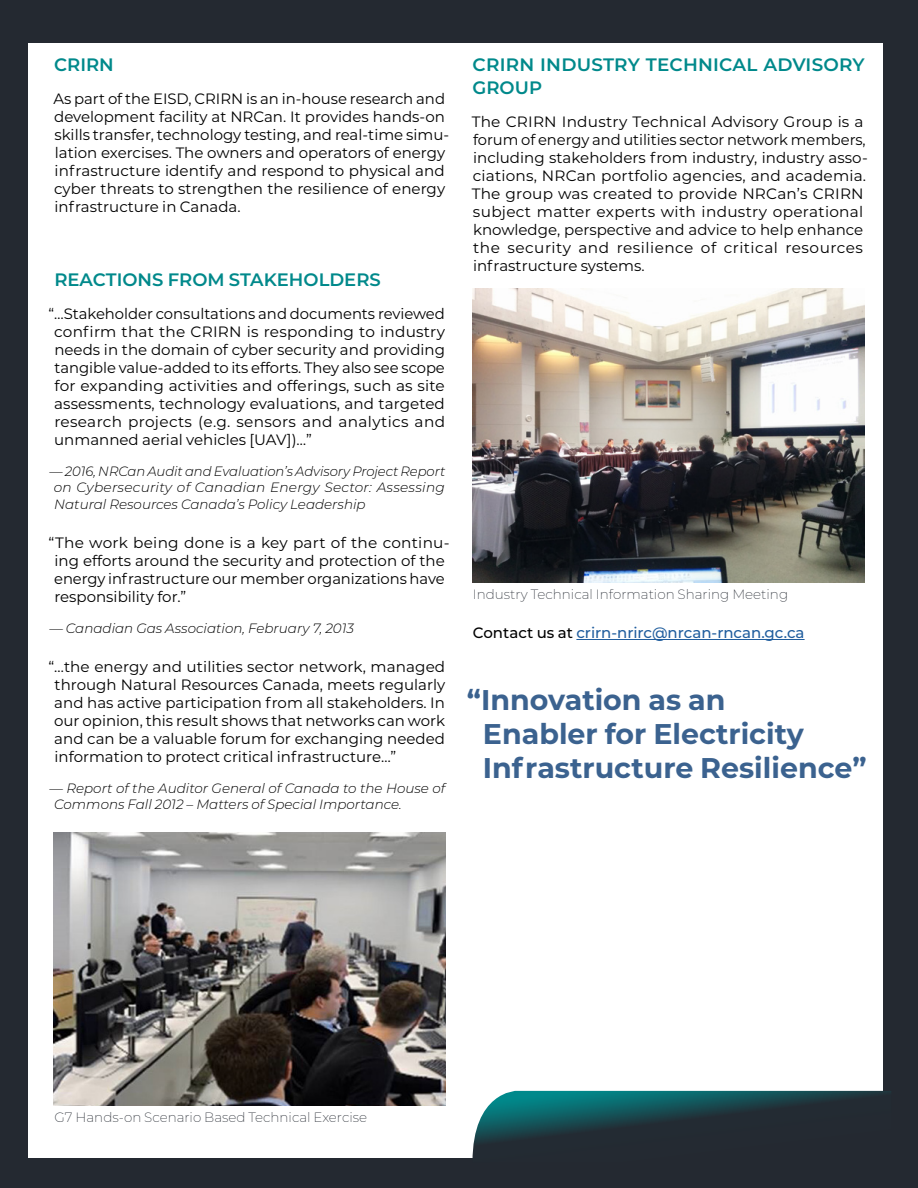
<style>
.page{position:relative;width:918px;height:1188px;background:#242931}
.page>*{position:absolute;margin:0;border:0;box-sizing:border-box;transform-origin:0 0}
.big_pull_quote{font:700 28.5px/34.2px "Montserrat";color:#3b628f}
.sub_header{font:600 18px/22.5px "Montserrat";color:#00898b}
.bodycopy{font:15px/18px "Montserrat";color:#000}
.bodycopy_email{font:500 15px "Montserrat";color:#215e9e}
.quote_attribution{font:italic 300 13.5px/16.2px "Montserrat";color:#000;text-align:justify}
.image_description{font:200 13.5px "Montserrat";color:#242931}
.s1{color:#000}
</style>
<div class="page">
<div style="left:28px;top:44px;width:856px;height:1114px;background:#fff"></div>
<svg style="left:472px;top:1091px;width:419px;height:67px;background:#214148"></svg>
<img style="left:54px;top:833px;width:392px;height:273px">
<hr style="left:576px;top:639px;width:229px;height:1px;background:#215e9e">
<img style="left:472px;top:289px;width:392px;height:293px">
<h2 class="sub_header" style="left:54px;top:53px;width:61px">CRIRN</h2>
<p class="bodycopy" style="left:54px;top:90px;width:397px">As part of the EISD, CRIRN is an in-house research and development facility at NRCan. It provides hands-on skills transfer, technology testing, and real-time simu&shy;lation exercises. The owners and operators of energy infrastructure identify and respond to physical and cyber threats to strengthen the resilience of energy infrastructure in Canada.</p>
<h2 class="sub_header" style="left:54px;top:267px;width:328px">REACTIONS FROM STAKEHOLDERS</h2>
<p class="bodycopy" style="left:54px;top:304px;width:392px;text-align:justify;text-indent:-6px">“…Stakeholder consultations and documents reviewed confirm that the CRIRN is responding to industry needs in the domain of cyber security and providing tangible value-added to its efforts. They also see scope for expanding activities and offerings, such as site assessments, technology evaluations, and targeted research projects (e.g. sensors and analytics and unmanned aerial vehicles [UAV])…”</p>
<p class="quote_attribution" style="left:54px;top:463px;width:393px;text-indent:-4px">— 2016, NRCan Audit and Evaluation’s Advisory Project Report on Cybersecurity of Canadian Energy Sector: Assessing Natural Resources Canada’s Policy Leadership</p>
<p class="bodycopy" style="left:54px;top:533px;width:397px;text-indent:-6px">“The work being done is a key part of the continu&shy;ing efforts around the security and protection of the energy infrastructure our member organizations have responsibility for.”</p>
<p class="quote_attribution" style="left:49px;top:619px;width:306px">— Canadian Gas Association, February 7, 2013</p>
<p class="bodycopy" style="left:54px;top:657px;width:393px;text-align:justify;text-indent:-6px">“…the energy and utilities sector network, managed through Natural Resources Canada, meets regularly and has active participation from all stakeholders. In our opinion, this result shows that networks can work and can be a valuable forum for exchanging needed information to protect critical infrastructure…”</p>
<p class="quote_attribution" style="left:54px;top:780px;width:393px;text-indent:-5px">— Report of the Auditor General of Canada to the House of<br>Commons Fall 2012 – Matters of Special Importance.</p>
<h2 class="sub_header" style="left:473px;top:53px;width:394px">CRIRN INDUSTRY TECHNICAL ADVISORY<br>GROUP</h2>
<p class="bodycopy" style="left:472px;top:112px;width:398px">The CRIRN Industry Technical Advisory Group is a forum of energy and utilities sector network members, including stakeholders from industry, industry asso&shy;ciations, NRCan portfolio agencies, and academia.<br>The group was created to provide NRCan’s CRIRN subject matter experts with industry operational knowledge, perspective and advice to help enhance the security and resilience of critical resources infrastructure systems.</p>
<p class="image_description" style="left:473px;top:585px;width:317px">Industry Technical Information Sharing Meeting</p>
<p class="bodycopy_email" style="left:473px;top:622px;width:333px"><span class="s1">Contact us at</span> crirn-nrirc@nrcan-rncan.gc.ca</p>
<p class="big_pull_quote" style="left:483px;top:681px;width:385px;text-indent:-16px">“Innovation as an<br>Enabler for Electricity<br>Infrastructure Resilience”</p>
<p class="image_description" style="left:54px;top:1108px;width:314px">G7 Hands-on Scenario Based Technical Exercise</p>
</div>
